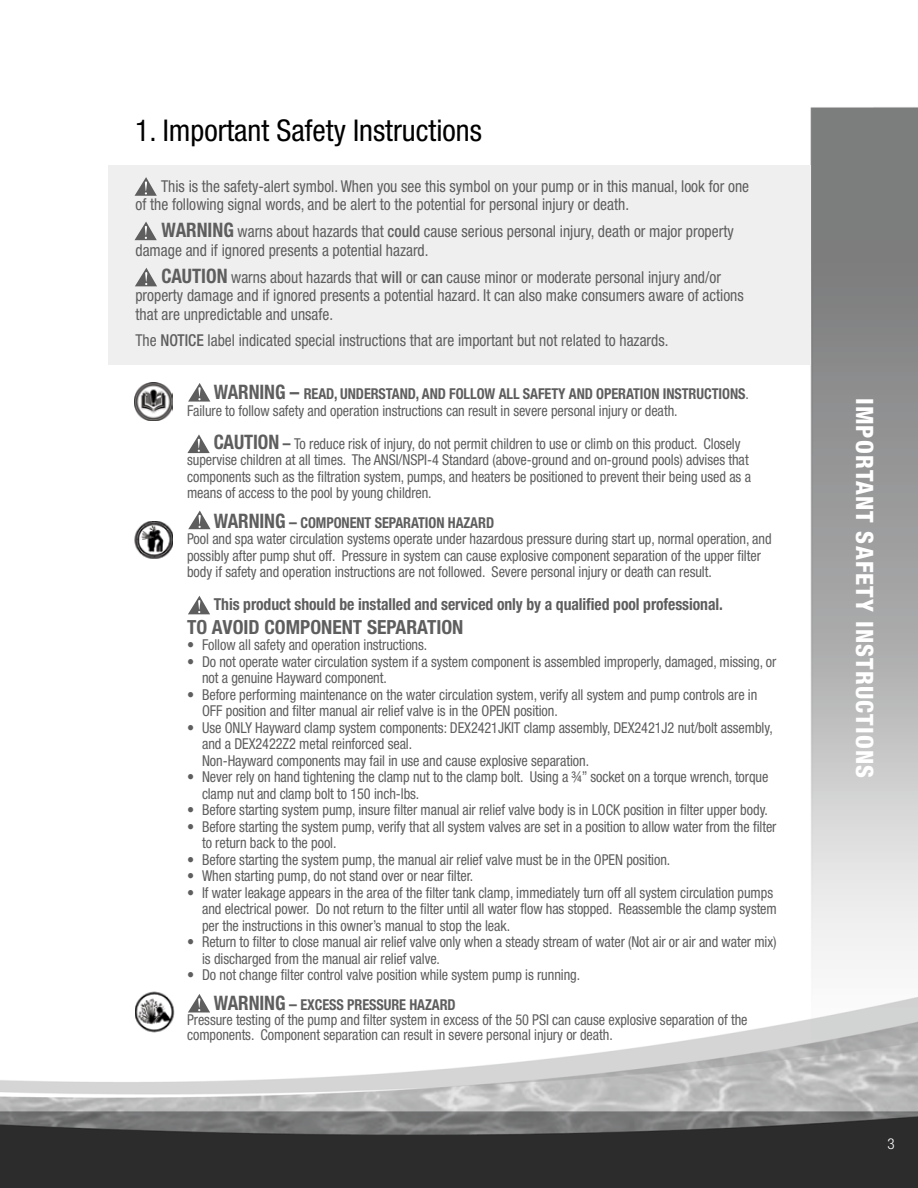
<style>
.page{position:relative;width:918px;height:1188px;background:#fff}
.page>*{position:absolute;margin:0;border:0;box-sizing:border-box;transform-origin:0 0}
.t1{font:condensed 30px "Helvetica Neue LT Std";color:#000}
.t2{font:800 condensed 24px "Helvetica Neue LT Std";letter-spacing:.05em;color:#fff}
.t3{font:700 condensed 19.5px "Helvetica Neue LT Std";color:#5e5e5f}
.t4{font:700 condensed 16.5px "Helvetica Neue LT Std";letter-spacing:-.005em;color:#5e5e5f;scale:.95 1}
.t5{font:condensed 16.35px/18.6px "Helvetica Neue LT Std";color:#5e5e5f;scale:.95 1}
.t6{font:condensed 15px/16.5px "Helvetica Neue LT Std";letter-spacing:-.005em;color:#5e5e5f;scale:.95 1}
.t7{font:300 condensed 15px "Helvetica Neue LT Std";color:#fff}
.s1{font-weight:700;font-size:19.95px}
.s2{font-weight:500}
.s3{font-weight:700}
.s4{font-weight:700;font-size:16.35px}
</style>
<div class="page">
<img style="left:0;top:107px;width:918px;height:1081px">
<div style="left:108px;top:166px;width:703px;height:199px;background:#efefef"></div>
<svg style="left:135px;top:268px;width:22px;height:18px"></svg>
<svg style="left:135px;top:222px;width:22px;height:18px"></svg>
<svg style="left:135px;top:177px;width:22px;height:19px"></svg>
<img style="left:135px;top:990px;width:42px;height:44px">
<svg style="left:187px;top:434px;width:23px;height:19px"></svg>
<svg style="left:188px;top:511px;width:23px;height:18px"></svg>
<svg style="left:188px;top:596px;width:22px;height:18px"></svg>
<svg style="left:188px;top:994px;width:22px;height:19px"></svg>
<svg style="left:188px;top:383px;width:22px;height:19px"></svg>
<img style="left:135px;top:383px;width:38px;height:38px">
<img style="left:132px;top:521px;width:41px;height:41px">
<h1 class="t1" style="left:135px;top:113px;width:348px">1. Important Safety Instructions</h1>
<p class="t5" style="left:135px;top:177px;width:648px;line-height:18px;text-indent:26px">This is the safety-alert symbol. When you see this symbol on your pump or in this manual, look for one of the following signal words, and be alert to the potential for personal injury or death.</p>
<p class="t5" style="left:135px;top:221px;width:631px;line-height:19.2px;text-indent:26px"><span class="s1">WARNING</span> warns about hazards that <span class="s2">could</span> cause serious personal injury, death or major property damage and if ignored presents a potential hazard.</p>
<p class="t5" style="left:135px;top:267px;width:642px;text-indent:26px"><span class="s1">CAUTION</span> warns about hazards that <span class="s2">will</span> or <span class="s2">can</span> cause minor or moderate personal injury and/or property damage and if ignored presents a potential hazard. It can also make consumers aware of actions that are unpredictable and unsafe.</p>
<p class="t5" style="left:135px;top:331px;width:563px">The <span class="s2">NOTICE</span> label indicated special instructions that are important but not related to hazards.</p>
<p class="t6" style="left:187px;top:386px;width:593px;text-indent:27px"><span class="s1">WARNING –</span> <span class="s3">READ, UNDERSTAND, AND FOLLOW ALL SAFETY AND OPERATION INSTRUCTIONS</span>.<br>Failure to follow safety and operation instructions can result in severe personal injury or death.</p>
<p class="t6" style="left:187px;top:435px;width:595px;text-indent:27px"><span class="s1">CAUTION</span> <span class="s4">–</span> To reduce risk of injury, do not permit children to use or climb on this product. Closely supervise children at all times. The ANSI/NSPI-4 Standard (above-ground and on-ground pools) advises that components such as the filtration system, pumps, and heaters be positioned to prevent their being used as a means of access to the pool by young children.</p>
<p class="t6" style="left:187px;top:514px;width:617px;text-indent:27px"><span class="s1">WARNING</span> <span class="s4">–</span> <span class="s3">COMPONENT SEPARATION HAZARD<br></span>Pool and spa water circulation systems operate under hazardous pressure during start up, normal operation, and possibly after pump shut off. Pressure in system can cause explosive component separation of the upper filter body if safety and operation instructions are not followed. Severe personal injury or death can result.</p>
<p class="t4" style="left:214px;top:594px;width:537px">This product should be installed and serviced only by a qualified pool professional.</p>
<h3 class="t3" style="left:187px;top:615px;width:278px">TO AVOID COMPONENT SEPARATION</h3>
<p class="t6" style="left:187px;top:636px;width:254px">• Follow all safety and operation instructions.</p>
<p class="t6" style="left:202px;top:653px;width:606px;text-indent:-15px">• Do not operate water circulation system if a system component is assembled improperly, damaged, missing, or not a genuine Hayward component.</p>
<p class="t6" style="left:202px;top:686px;width:586px;text-indent:-15px">• Before performing maintenance on the water circulation system, verify all system and pump controls are in<br>OFF position and filter manual air relief valve is in the OPEN position.</p>
<p class="t6" style="left:202px;top:719px;width:602px;text-indent:-15px">• Use ONLY Hayward clamp system components: DEX2421JKIT clamp assembly, DEX2421J2 nut/bolt assembly, and a DEX2422Z2 metal reinforced seal.<br>Non-Hayward components may fail in use and cause explosive separation.</p>
<p class="t6" style="left:202px;top:768px;width:598px;text-indent:-15px">• Never rely on hand tightening the clamp nut to the clamp bolt. Using a ¾” socket on a torque wrench, torque clamp nut and clamp bolt to 150 inch-lbs.</p>
<p class="t6" style="left:187px;top:801px;width:613px">• Before starting system pump, insure filter manual air relief valve body is in LOCK position in filter upper body.</p>
<p class="t6" style="left:202px;top:818px;width:606px;text-indent:-15px">• Before starting the system pump, verify that all system valves are set in a position to allow water from the filter to return back to the pool.</p>
<p class="t6" style="left:187px;top:851px;width:510px">• Before starting the system pump, the manual air relief valve must be in the OPEN position.</p>
<p class="t6" style="left:187px;top:867px;width:303px">• When starting pump, do not stand over or near filter.</p>
<p class="t6" style="left:202px;top:884px;width:607px;text-indent:-15px">• If water leakage appears in the area of the filter tank clamp, immediately turn off all system circulation pumps and electrical power. Do not return to the filter until all water flow has stopped. Reassemble the clamp system per the instructions in this owner’s manual to stop the leak.</p>
<p class="t6" style="left:202px;top:933px;width:606px;text-indent:-15px">• Return to filter to close manual air relief valve only when a steady stream of water (Not air or air and water mix) is discharged from the manual air relief valve.</p>
<p class="t6" style="left:214px;top:960px;width:387px;line-height:30px;text-indent:-27px">• Do not change filter control valve position while system pump is running.<br><span class="s1">WARNING</span> <span class="s4">–</span> <span class="s3">EXCESS PRESSURE HAZARD</span></p>
<p class="t6" style="left:187px;top:1012px;width:591px;line-height:15px">Pressure testing of the pump and filter system in excess of the 50 PSI can cause explosive separation of the components. Component separation can result in severe personal injury or death.</p>
<h2 class="t2" style="left:880px;top:398px;width:382px;rotate:90deg">IMPORTANT SAFETY INSTRUCTIONS</h2>
<p class="t7" style="left:888px;top:1135px;width:9px">3</p>
</div>
